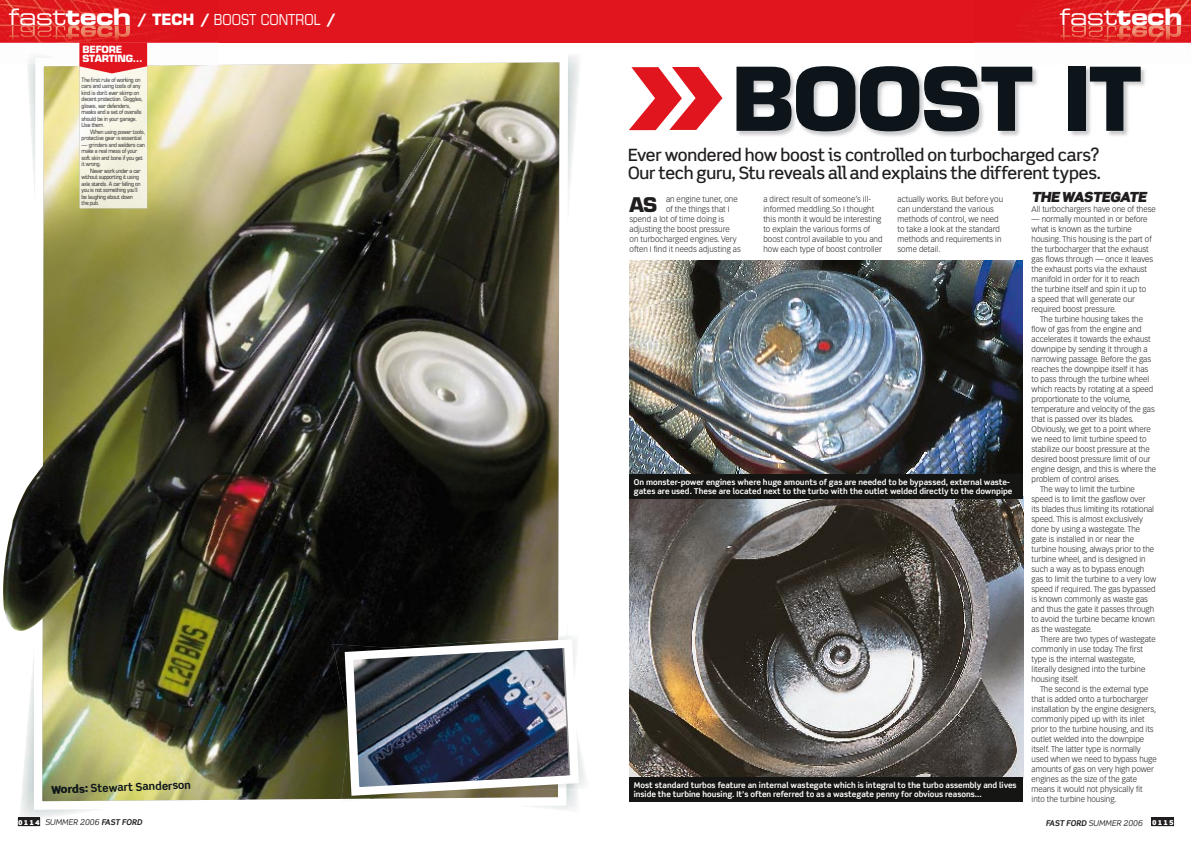
<style>
.page{position:relative;width:1191px;height:842px;background:#fff}
.page>*{position:absolute;margin:0;border:0;box-sizing:border-box;transform-origin:0 0}
.t1{font:700 85.5px "Eurostile";letter-spacing:-.015em;color:#0d151a}
.t2{font:22.8px "Eurostile Extended Two";color:#fff}
.t3{font:700 19.7px "Eurostile";color:#201d1f}
.t4{font:500 17px/18px "Scene Alt";letter-spacing:-.015em;color:#201d1f}
.t5{font:condensed 15.1px "Eurostile";color:#fff}
.t6{font:italic 900 14px "Scene Alt";letter-spacing:-.035em;color:#201d1f}
.t7{font:700 11px "Scene Alt";color:#0d151a}
.t8{font:700 9.7px/9.4px "Eurostile";letter-spacing:-.015em;color:#fff}
.t9{font:300 8px/10px "Vectora LH";color:#201d1f}
.t10{font:700 8px/9px "Scene";color:#fff}
.t11{font:italic 8px "Scene Alt";color:#201d1f}
.t12{font:condensed 6px/6.5px "Eurostile";letter-spacing:-.025em;color:#201d1f}
.s1{font-family:"Eurostile Extended Two";font-stretch:normal;font-size:22.8px}
.s2{font-family:"Eurostile Bold Extended Two";font-stretch:normal;font-size:22.8px}
.s3{font-weight:700;font-stretch:normal}
.s4{font-family:"Eurostile Bold Extended Two"}
.s5{font-weight:900}
.s6{font-weight:900;font-style:normal;font-size:6.7px;color:#fff}
.s7{font-weight:700}
</style>
<div class="page">
<img style="left:19px;top:658px;width:28px;height:165px">
<img style="left:34px;top:62px;width:534px;height:747px">
<img style="left:738px;top:68px;width:407px;height:69px">
<img style="left:738px;top:67px;width:402px;height:64px">
<svg style="left:629px;top:67px;width:93px;height:63px"></svg>
<svg style="left:18px;top:818px;width:22px;height:8px"></svg>
<svg style="left:1151px;top:818px;width:23px;height:8px"></svg>
<img style="left:629px;top:496px;width:394px;height:282px">
<img style="left:566px;top:635px;width:8px;height:4px">
<img style="left:333px;top:636px;width:8px;height:163px">
<img style="left:341px;top:635px;width:225px;height:167px">
<img style="left:345px;top:639px;width:234px;height:157px">
<img style="left:629px;top:261px;width:393px;height:214px">
<div style="left:629px;top:475px;width:393px;height:24px;background:#151514"></div>
<img style="left:3px;top:464px;width:60px;height:167px">
<div style="left:0;top:0;width:595px;height:43px;background:#e1151d"></div>
<img style="left:0;top:0;width:219px;height:64px">
<img style="left:26px;top:50px;width:36px;height:14px">
<img style="left:164px;top:65px;width:54px;height:1px">
<img style="left:36px;top:57px;width:182px;height:8px">
<img style="left:9px;top:25px;width:121px;height:16px">
<div style="left:595px;top:0;width:596px;height:43px;background:#e1151d"></div>
<img style="left:974px;top:0;width:217px;height:43px">
<img style="left:1060px;top:25px;width:121px;height:16px">
<img style="left:80px;top:73px;width:67px;height:135px">
<svg style="left:79px;top:43px;width:68px;height:30px;background:#e32d33"></svg>
<div style="left:629px;top:778px;width:393px;height:24px;background:#151514"></div>
<h3 class="t5" style="left:8px;top:11px;width:329px"><span class="s1">fast</span><span class="s2">tech</span> <span class="s3">/ TECH /</span> BOOST CONTROL <span class="s3">/</span></h3>
<h2 class="t2" style="left:1059px;top:2px;width:125px">fast<span class="s4">tech</span></h2>
<p class="t8" style="left:82px;top:45px;width:62px">BEFORE<br>STARTING…</p>
<h1 class="t1" style="left:731px;top:47px;width:411px">BOOST IT</h1>
<p class="t12" style="left:82px;top:76px;width:63px">The first rule of working on cars and using tools of any kind is don’t ever skimp on decent protection. Goggles, gloves, ear defenders, masks and a set of overalls should be in your garage.<br>Use them.</p>
<p class="t12" style="left:82px;top:128px;width:65px;text-indent:9px">When using power tools, protective gear is essential</p>
<p class="t12" style="left:82px;top:141px;width:65px">— grinders and welders can make a real mess of your soft skin and bone if you get it wrong.</p>
<p class="t12" style="left:82px;top:167px;width:60px;text-indent:9px">Never work under a car without supporting it using axle stands. A car falling on you is not something you’ll be laughing about down the pub.</p>
<h3 class="t4" style="left:628px;top:146px;width:474px">Ever wondered how boost is controlled on turbocharged cars?<br>Our tech guru, Stu reveals all and explains the different types.</h3>
<p class="t9" style="left:763px;top:194px;width:121px">a direct result of someone’s ill&shy;informed meddling.So I thought this month it would be interesting to explain the various forms of boost control available to you and how each type of boost controller</p>
<p class="t9" style="left:897px;top:194px;width:107px">actually works. But before you can understand the various methods of control, we need to take a look at the standard methods and requirements in some detail.</p>
<h3 class="t6" style="left:1031px;top:188px;width:116px">THE WASTEGATE</h3>
<h3 class="t3" style="left:629px;top:192px;width:29px">AS</h3>
<p class="t9" style="left:666px;top:194px;width:73px">an engine tuner, one</p>
<p class="t9" style="left:666px;top:204px;width:65px">of the things that I</p>
<p class="t9" style="left:629px;top:214px;width:96px">spend a lot of time doing is</p>
<p class="t9" style="left:629px;top:224px;width:102px">adjusting the boost pressure</p>
<p class="t9" style="left:629px;top:234px;width:109px">on turbocharged engines. Very</p>
<p class="t9" style="left:629px;top:244px;width:113px">often I find it needs adjusting as</p>
<p class="t9" style="left:1031px;top:204px;width:126px">All turbochargers have one of these</p>
<p class="t9" style="left:1031px;top:214px;width:123px">— normally mounted in or before what is known as the turbine housing. This housing is the part of the turbocharger that the exhaust gas flows through — once it leaves the exhaust ports via the exhaust manifold in order for it to reach<br>the turbine itself and spin it up to<br>a speed that will generate our required boost pressure.</p>
<p class="t9" style="left:1040px;top:314px;width:104px">The turbine housing takes the</p>
<p class="t9" style="left:1031px;top:324px;width:111px">flow of gas from the engine and</p>
<p class="t9" style="left:1031px;top:334px;width:121px">accelerates it towards the exhaust</p>
<p class="t9" style="left:1031px;top:344px;width:118px">downpipe by sending it through a</p>
<p class="t9" style="left:1031px;top:354px;width:121px">narrowing passage. Before the gas</p>
<p class="t9" style="left:1031px;top:364px;width:118px">reaches the downpipe itself it has</p>
<p class="t9" style="left:1031px;top:374px;width:119px">to pass through the turbine wheel</p>
<p class="t9" style="left:1031px;top:384px;width:123px">which reacts by rotating at a speed</p>
<p class="t9" style="left:1031px;top:394px;width:101px">proportionate to the volume,</p>
<p class="t9" style="left:1031px;top:404px;width:125px">temperature and velocity of the gas</p>
<p class="t9" style="left:1031px;top:414px;width:104px">that is passed over its blades.</p>
<p class="t9" style="left:1031px;top:424px;width:121px">Obviously, we get to a point where</p>
<p class="t9" style="left:1031px;top:434px;width:116px">we need to limit turbine speed to</p>
<p class="t9" style="left:1031px;top:444px;width:120px">stabilize our boost pressure at the</p>
<p class="t9" style="left:1031px;top:454px;width:121px">desired boost pressure limit of our</p>
<p class="t9" style="left:1031px;top:464px;width:126px">engine design, and this is where the</p>
<p class="t9" style="left:1031px;top:474px;width:90px">problem of control arises.</p>
<p class="t9" style="left:1040px;top:484px;width:96px">The way to limit the turbine</p>
<p class="t9" style="left:1031px;top:494px;width:115px">speed is to limit the gasflow over</p>
<p class="t9" style="left:1031px;top:504px;width:124px">its blades thus limiting its rotational</p>
<p class="t9" style="left:1031px;top:514px;width:113px">speed. This is almost exclusively</p>
<p class="t9" style="left:1031px;top:524px;width:110px">done by using a wastegate. The</p>
<p class="t9" style="left:1031px;top:534px;width:104px">gate is installed in or near the</p>
<p class="t9" style="left:1031px;top:544px;width:124px">turbine housing, always prior to the</p>
<p class="t9" style="left:1031px;top:554px;width:116px">turbine wheel, and is designed in</p>
<p class="t9" style="left:1031px;top:564px;width:114px">such a way as to bypass enough</p>
<p class="t9" style="left:1031px;top:574px;width:126px">gas to limit the turbine to a very low</p>
<p class="t9" style="left:1031px;top:584px;width:125px">speed if required. The gas bypassed</p>
<p class="t9" style="left:1031px;top:594px;width:118px">is known commonly as waste gas</p>
<p class="t9" style="left:1031px;top:604px;width:124px">and thus the gate it passes through</p>
<p class="t9" style="left:1031px;top:614px;width:125px">to avoid the turbine became known</p>
<p class="t9" style="left:1031px;top:624px;width:62px">as the wastegate.</p>
<p class="t9" style="left:1040px;top:634px;width:117px">There are two types of wastegate</p>
<p class="t9" style="left:1031px;top:644px;width:113px">commonly in use today. The first</p>
<p class="t9" style="left:1031px;top:654px;width:105px">type is the internal wastegate,</p>
<p class="t9" style="left:1031px;top:664px;width:115px">literally designed into the turbine</p>
<p class="t9" style="left:1031px;top:674px;width:49px">housing itself.</p>
<p class="t9" style="left:1040px;top:684px;width:110px">The second is the external type</p>
<p class="t9" style="left:1031px;top:694px;width:118px">that is added onto a turbocharger</p>
<p class="t9" style="left:1031px;top:704px;width:126px">installation by the engine designers,</p>
<p class="t9" style="left:1031px;top:714px;width:114px">commonly piped up with its inlet</p>
<p class="t9" style="left:1031px;top:724px;width:124px">prior to the turbine housing, and its</p>
<p class="t9" style="left:1031px;top:734px;width:114px">outlet welded into the downpipe</p>
<p class="t9" style="left:1031px;top:744px;width:111px">itself. The latter type is normally</p>
<p class="t9" style="left:1031px;top:754px;width:127px">used when we need to bypass huge</p>
<p class="t9" style="left:1031px;top:764px;width:124px">amounts of gas on very high power</p>
<p class="t9" style="left:1031px;top:774px;width:107px">engines as the size of the gate</p>
<p class="t9" style="left:1031px;top:784px;width:113px">means it would not physically fit</p>
<p class="t9" style="left:1031px;top:794px;width:86px">into the turbine housing.</p>
<p class="t10" style="left:634px;top:477px;width:380px">On monster-power engines where huge amounts of gas are needed to be bypassed, external waste&shy;gates are used. These are located next to the turbo with the outlet welded directly to the downpipe</p>
<h3 class="t7" style="left:51px;top:783px;width:141px;rotate:-2deg"><span class="s5">Words:</span> Stewart Sanderson</h3>
<p class="t11" style="left:18px;top:817px;width:125px"><span class="s6">0 1 1 4</span> SUMMER 2006 <span class="s7">FAST FORD</span></p>
<p class="t11" style="left:1045px;top:818px;width:129px"><span class="s7">FAST FORD</span> SUMMER 2006 <span class="s6">0 1 1 5</span></p>
<p class="t10" style="left:634px;top:780px;width:384px">Most standard turbos feature an internal wastegate which is integral to the turbo assembly and lives inside the turbine housing. It’s often referred to as a wastegate penny for obvious reasons...</p>
</div>
